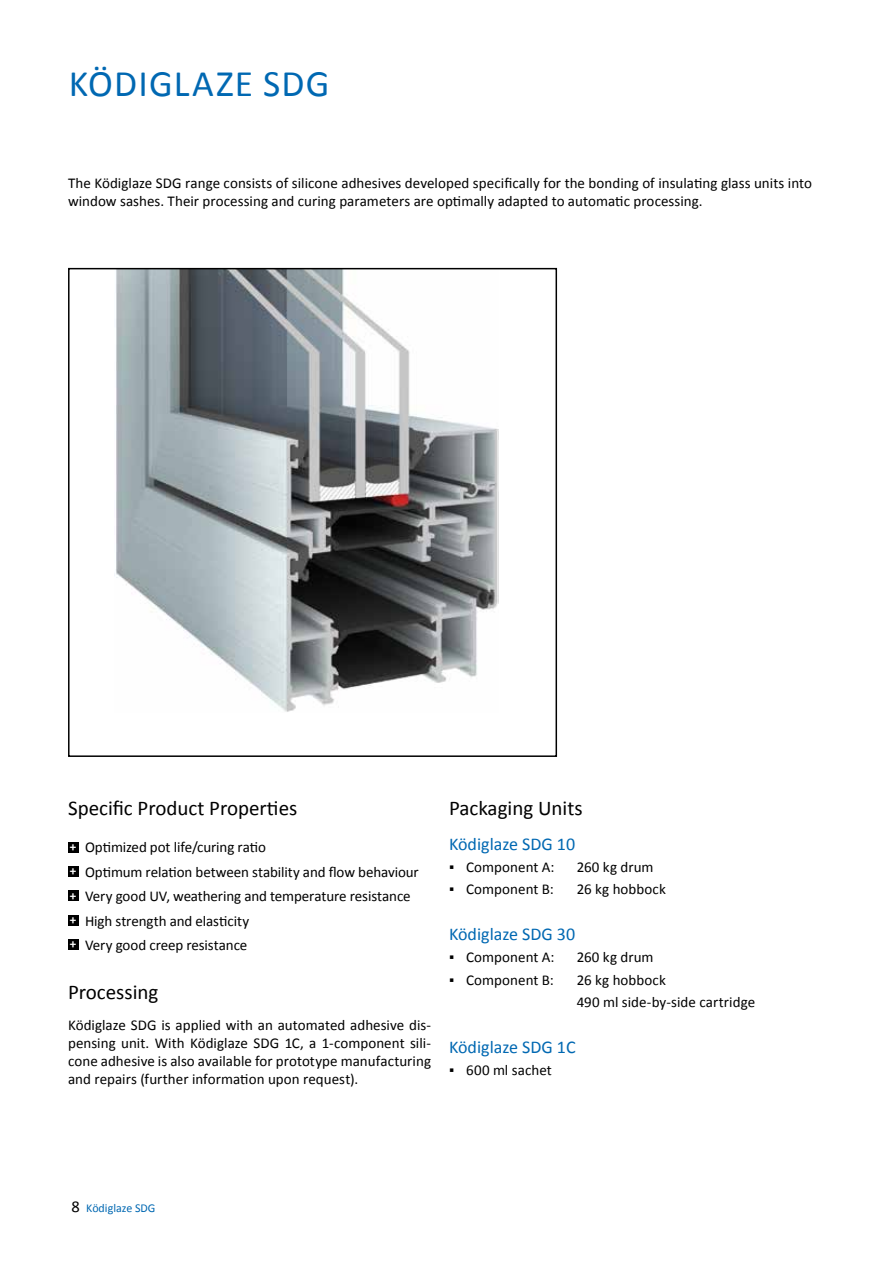
<style>
.page{position:relative;width:893px;height:1263px;background:#fff}
.page>*{position:absolute;margin:0;border:0;box-sizing:border-box;transform-origin:0 0}
.t1{font:37.5px "Calibri";letter-spacing:.03em;color:#0068b2}
.t2{font:21px "Calibri";color:#000}
.t3{font:18px "Calibri";color:#0068b2}
.t4{font:15px/18px "Calibri";color:#000}
.t5{font:12px "Calibri";color:#0068b2}
.s1{font-weight:700;font-size:13.05px;color:#fff}
.s2{font-size:16.5px;color:#000}
</style>
<div class="page">
<img style="left:116px;top:271px;width:382px;height:441px">
<div style="left:68px;top:268px;width:489px;height:489px;border:2px solid #000"></div>
<div style="left:68px;top:842px;width:10px;height:10px;background:#000"></div>
<div style="left:68px;top:866px;width:10px;height:11px;background:#000"></div>
<div style="left:68px;top:891px;width:10px;height:10px;background:#000"></div>
<div style="left:68px;top:915px;width:10px;height:10px;background:#000"></div>
<div style="left:68px;top:939px;width:10px;height:11px;background:#000"></div>
<h1 class="t1" style="left:69px;top:60px;width:262px">KÖDIGLAZE SDG</h1>
<p class="t4" style="left:68px;top:174px;width:746px">The Ködiglaze SDG range consists of silicone adhesives developed specifically for the bonding of insulating glass units into window sashes. Their processing and curing parameters are optimally adapted to automatic processing.</p>
<h2 class="t2" style="left:68px;top:795px;width:231px">Specific Product Properties</h2>
<p class="t4" style="left:70px;top:835px;width:350px;line-height:24.5px"><span class="s1">+</span> Optimized pot life/curing ratio<br><span class="s1">+</span> Optimum relation between stability and flow behaviour <span class="s1">+</span> Very good UV, weathering and temperature resistance <span class="s1">+</span> High strength and elasticity<br><span class="s1">+</span> Very good creep resistance</p>
<h2 class="t2" style="left:68px;top:979px;width:92px">Processing</h2>
<p class="t4" style="left:68px;top:1016px;width:365px;text-align:justify">Ködiglaze SDG is applied with an automated adhesive dis&shy;pensing unit. With Ködiglaze SDG 1C, a 1-component sili&shy;cone adhesive is also available for prototype manufacturing and repairs (further information upon request).</p>
<h2 class="t2" style="left:449px;top:795px;width:135px">Packaging Units</h2>
<p class="t3" style="left:449px;top:832px;width:128px">Ködiglaze SDG 10</p>
<p class="t4" style="left:449px;top:858px;width:107px">▪ Component A:</p>
<p class="t4" style="left:577px;top:858px;width:78px">260 kg drum</p>
<p class="t4" style="left:449px;top:880px;width:106px">▪ Component B:</p>
<p class="t4" style="left:577px;top:880px;width:91px">26 kg hobbock</p>
<p class="t3" style="left:449px;top:923px;width:128px">Ködiglaze SDG 30</p>
<p class="t4" style="left:449px;top:948px;width:107px">▪ Component A:</p>
<p class="t4" style="left:577px;top:948px;width:78px">260 kg drum</p>
<p class="t4" style="left:449px;top:971px;width:106px">▪ Component B:</p>
<p class="t4" style="left:577px;top:968px;width:180px;line-height:22.2px">26 kg hobbock<br>490 ml side-by-side cartridge</p>
<p class="t3" style="left:449px;top:1035px;width:128px">Ködiglaze SDG 1C</p>
<p class="t4" style="left:449px;top:1061px;width:104px">▪ 600 ml sachet</p>
<p class="t5" style="left:72px;top:1200px;width:85px"><span class="s2">8</span> Ködiglaze SDG</p>
</div>
